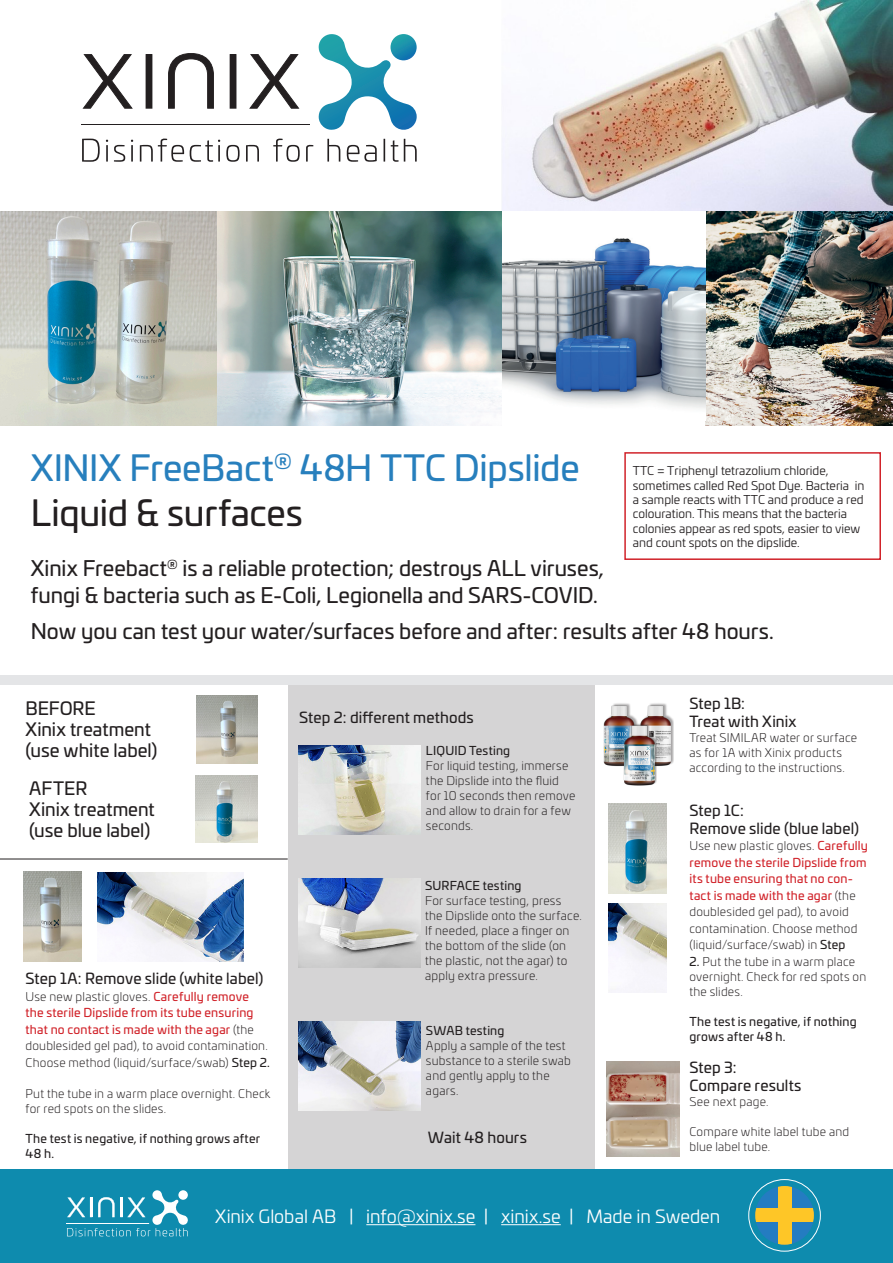
<style>
.page{position:relative;width:893px;height:1263px;background:#fff}
.page>*{position:absolute;margin:0;border:0;box-sizing:border-box;transform-origin:0 0}
.t1{font:35.25px "Univia Pro";letter-spacing:-.005em;color:#277fbd}
.t2{font:35.25px "Univia Pro";letter-spacing:-.005em;color:#231f20}
.t3{font:21px/27px "Univia Pro";color:#231f20}
.t4{font:18px/21px "Univia Pro";color:#231f20}
.t5{font:18px "Univia Pro";color:#fff}
.t6{font:15px/18px "Univia Pro";letter-spacing:.005em;color:#231f20}
.t7{font:300 12px/15px "Univia Pro";letter-spacing:.02em;color:#231f20}
.t8{font:12px/14.4px "Univia Pro";color:#231f20}
.t9{font:12px/15px "Univia Pro";letter-spacing:.02em;color:#231f20}
.s1{font-weight:400;color:#d1232a}
.s2{font-weight:400}
</style>
<div class="page">
<div style="left:0;top:1169px;width:893px;height:94px;background:#0e8bae"></div>
<hr style="left:366px;top:1224px;width:109px;height:1px;background:#fff">
<hr style="left:501px;top:1224px;width:60px;height:1px;background:#fff">
<svg style="left:67px;top:1190px;width:121px;height:46px"></svg>
<div style="left:748px;top:1179px;width:73px;height:72px;border:1px solid #fff;border-radius:50%"></div>
<div style="left:755px;top:1186px;width:59px;height:59px;background:#247cc1;border-radius:29px"></div>
<div style="left:778px;top:1186px;width:13px;height:59px;background:#fec627"></div>
<div style="left:755px;top:1209px;width:59px;height:13px;background:#fec627"></div>
<img style="left:502px;top:0;width:391px;height:212px">
<div style="left:288px;top:685px;width:306px;height:484px;background:#d5d4d5"></div>
<img style="left:706px;top:212px;width:187px;height:213px">
<div style="left:0;top:675px;width:893px;height:10px;background:#e4e5e7"></div>
<img style="left:502px;top:238px;width:204px;height:171px">
<svg style="left:318px;top:34px;width:99px;height:96px"></svg>
<hr style="left:81px;top:124px;width:229px;height:1px;background:#231f20">
<svg style="left:83px;top:54px;width:50px;height:55px"></svg>
<svg style="left:146px;top:54px;width:6px;height:55px"></svg>
<svg style="left:168px;top:53px;width:46px;height:56px"></svg>
<svg style="left:230px;top:54px;width:6px;height:55px"></svg>
<svg style="left:249px;top:54px;width:50px;height:55px"></svg>
<svg style="left:82px;top:139px;width:18px;height:23px"></svg>
<svg style="left:106px;top:140px;width:2px;height:22px"></svg>
<svg style="left:114px;top:145px;width:11px;height:17px"></svg>
<svg style="left:131px;top:140px;width:2px;height:22px"></svg>
<svg style="left:140px;top:139px;width:44px;height:23px"></svg>
<svg style="left:190px;top:140px;width:30px;height:22px"></svg>
<svg style="left:226px;top:145px;width:14px;height:17px"></svg>
<svg style="left:246px;top:145px;width:13px;height:17px"></svg>
<svg style="left:273px;top:139px;width:27px;height:23px"></svg>
<svg style="left:306px;top:145px;width:7px;height:17px"></svg>
<svg style="left:327px;top:139px;width:13px;height:23px"></svg>
<svg style="left:347px;top:145px;width:30px;height:17px"></svg>
<svg style="left:384px;top:139px;width:1px;height:23px"></svg>
<svg style="left:391px;top:139px;width:26px;height:23px"></svg>
<img style="left:0;top:211px;width:502px;height:214px">
<img style="left:98px;top:872px;width:146px;height:89px">
<img style="left:609px;top:903px;width:58px;height:89px">
<img style="left:24px;top:872px;width:58px;height:89px">
<img style="left:609px;top:803px;width:58px;height:90px">
<img style="left:298px;top:746px;width:122px;height:89px">
<img style="left:607px;top:1062px;width:72px;height:95px">
<img style="left:298px;top:878px;width:122px;height:89px">
<img style="left:298px;top:1022px;width:122px;height:89px">
<img style="left:196px;top:696px;width:62px;height:67px">
<img style="left:196px;top:775px;width:61px;height:68px">
<img style="left:594px;top:696px;width:79px;height:76px">
<img style="left:615px;top:706px;width:48px;height:80px">
<hr style="left:0;top:859px;width:288px;height:1px;background:#231f20">
<div style="left:624px;top:452px;width:257px;height:108px;border:2px solid #d1232a"></div>
<p class="t1" style="left:31px;top:442px;width:550px">XINIX FreeBact<sup>®</sup> 48H TTC Dipslide</p>
<p class="t2" style="left:31px;top:486px;width:273px">Liquid &amp; surfaces</p>
<p class="t3" style="left:31px;top:554px;width:575px">Xinix Freebact<sup>®</sup> is a reliable protection; destroys ALL viruses, fungi &amp; bacteria such as E-Coli, Legionella and SARS-COVID.</p>
<p class="t3" style="left:31px;top:617px;width:744px">Now you can test your water/surfaces before and after: results after 48 hours.</p>
<p class="t8" style="left:633px;top:463px;width:233px">TTC = Triphenyl tetrazolium chloride, sometimes called Red Spot Dye. Bacteria in a sample reacts with TTC and produce a red colouration. This means that the bacteria colonies appear as red spots, easier to view and count spots on the dipslide.</p>
<p class="t4" style="left:26px;top:696px;width:134px">BEFORE<br>Xinix treatment (use white label)</p>
<p class="t4" style="left:29px;top:777px;width:127px">AFTER<br>Xinix treatment (use blue label)</p>
<p class="t6" style="left:299px;top:708px;width:176px">Step 2: different methods</p>
<p class="t9" style="left:426px;top:743px;width:86px">LIQUID Testing</p>
<p class="t7" style="left:426px;top:758px;width:151px">For liquid testing, immerse the Dipslide into the fluid for 10 seconds then remove and allow to drain for a few seconds.</p>
<p class="t9" style="left:425px;top:877px;width:98px">SURFACE testing</p>
<p class="t7" style="left:425px;top:892px;width:158px">For surface testing, press the Dipslide onto the surface.<br>If needed, place a finger on the bottom of the slide (on the plastic, not the agar) to apply extra pressure.</p>
<p class="t6" style="left:26px;top:969px;width:240px">Step 1A: Remove slide (white label)</p>
<p class="t7" style="left:26px;top:987px;width:246px;line-height:16.5px">Use new plastic gloves. <span class="s1">Carefully remove the sterile Dipslide from its tube ensuring that no contact is made with the agar</span> (the doublesided gel pad), to avoid contamination.<br>Choose method (liquid/surface/swab) <span class="s2">Step 2.</span></p>
<p class="t7" style="left:26px;top:1086px;width:247px">Put the tube in a warm place overnight. Check for red spots on the slides.</p>
<p class="t9" style="left:26px;top:1131px;width:236px">The test is negative, if nothing grows after<br>48 h.</p>
<p class="t6" style="left:428px;top:1127px;width:101px">Wait 48 hours</p>
<p class="t9" style="left:426px;top:1023px;width:80px">SWAB testing</p>
<p class="t7" style="left:426px;top:1038px;width:146px">Apply a sample of the test substance to a sterile swab and gently apply to the agars.</p>
<p class="t6" style="left:689px;top:694px;width:109px">Step 1B:<br>Treat with Xinix</p>
<p class="t7" style="left:689px;top:730px;width:169px">Treat SIMILAR water or surface as for 1A with Xinix products according to the instructions.</p>
<p class="t6" style="left:689px;top:800px;width:171px">Step 1C:<br>Remove slide (blue label)</p>
<p class="t7" style="left:689px;top:837px;width:180px;line-height:16.5px">Use new plastic gloves. <span class="s1">Carefully remove the sterile Dipslide from its tube ensuring that no con&shy;tact is made with the agar</span> (the doublesided gel pad), to avoid contamination. Choose method (liquid/surface/swab) in <span class="s2">Step</span></p>
<p class="t7" style="left:689px;top:953px;width:178px"><span class="s2">2.</span> Put the tube in a warm place overnight. Check for red spots on the slides.</p>
<p class="t9" style="left:689px;top:1013px;width:169px">The test is negative, if nothing grows after 48 h.</p>
<p class="t6" style="left:689px;top:1058px;width:113px">Step 3:<br>Compare results</p>
<p class="t7" style="left:689px;top:1094px;width:81px">See next page.</p>
<p class="t7" style="left:689px;top:1124px;width:161px">Compare white label tube and blue label tube.</p>
<h3 class="t5" style="left:215px;top:1203px;width:506px">Xinix Global AB | info@xinix.se | xinix.se | Made in Sweden</h3>
</div>
